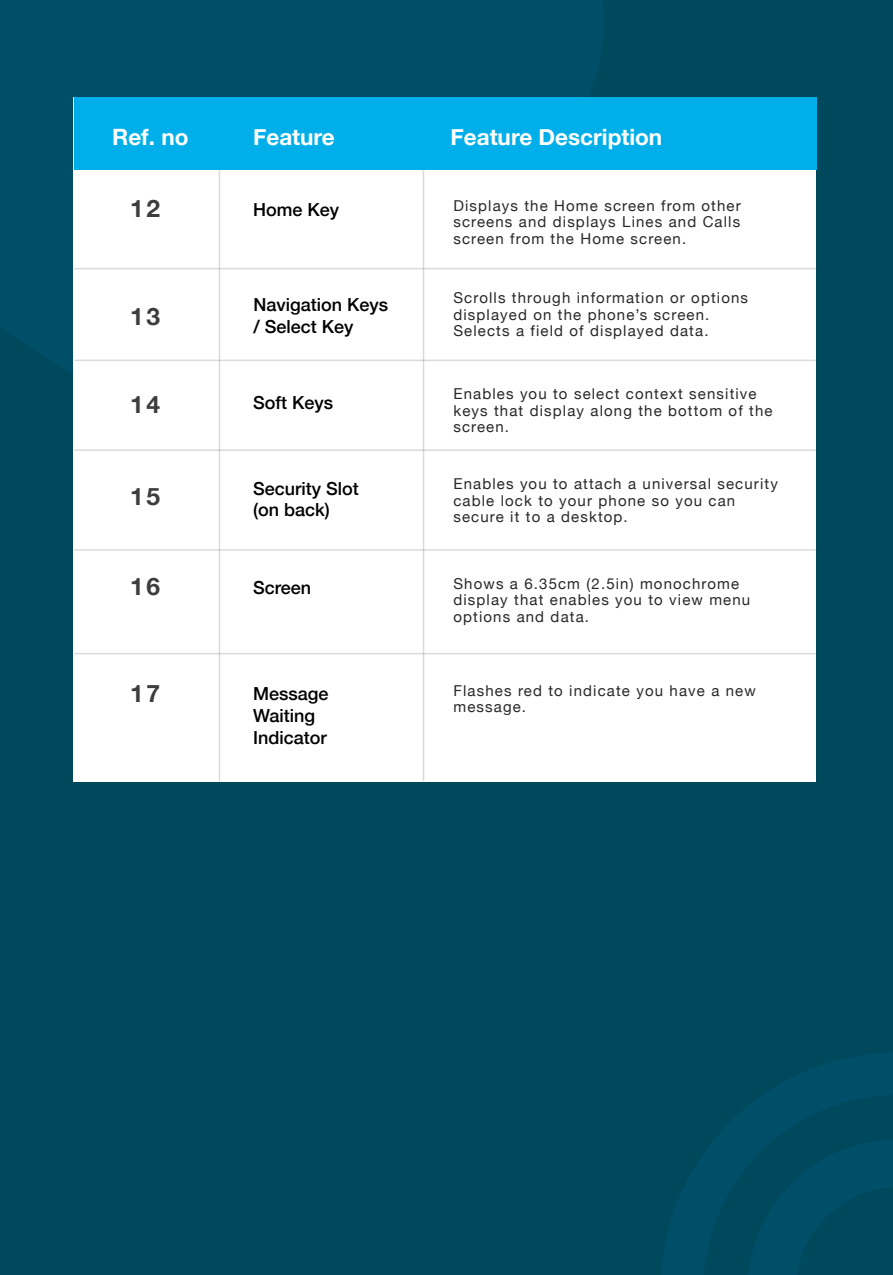
<style>
.page{position:relative;width:893px;height:1275px;background:#fff}
.page>*{position:absolute;margin:0;border:0;box-sizing:border-box;transform-origin:0 0}
.t1{font:700 24px "Helvetica Neue";letter-spacing:.1em;color:#3d3d3d}
.t2{font:700 22.5px "Helvetica Neue";color:#fff}
.t3{font:500 18px/21.6px "Helvetica Neue";color:#000}
.t4{font:15px/16.5px "Helvetica Neue";letter-spacing:.075em;color:#282828}
</style>
<div class="page">
<div style="left:0;top:0;width:892px;height:1275px;background:#00495d"></div>
<div style="left:73px;top:97px;width:742px;height:684px;background:#fff"></div>
<hr style="left:219px;top:97px;width:1px;height:684px;background:#43444a">
<hr style="left:423px;top:97px;width:1px;height:684px;background:#43444a">
<hr style="left:74px;top:268px;width:742px;height:1px;background:#43444a">
<hr style="left:74px;top:449px;width:742px;height:2px;background:#43444a">
<hr style="left:74px;top:549px;width:742px;height:2px;background:#43444a">
<hr style="left:74px;top:653px;width:742px;height:1px;background:#43444a">
<hr style="left:74px;top:360px;width:742px;height:1px;background:#43444a">
<div style="left:74px;top:97px;width:742px;height:72px;background:#00afe9"></div>
<h2 class="t2" style="left:112px;top:119px;width:78px">Ref. no</h2>
<h2 class="t2" style="left:253px;top:119px;width:83px">Feature</h2>
<h2 class="t2" style="left:450px;top:119px;width:213px">Feature Description</h2>
<h1 class="t1" style="left:130px;top:190px;width:31px">12</h1>
<h1 class="t1" style="left:130px;top:298px;width:31px">13</h1>
<h1 class="t1" style="left:130px;top:386px;width:31px">14</h1>
<h1 class="t1" style="left:130px;top:478px;width:31px">15</h1>
<h1 class="t1" style="left:130px;top:568px;width:31px">16</h1>
<h1 class="t1" style="left:130px;top:675px;width:31px">17</h1>
<p class="t3" style="left:253px;top:197px;width:88px">Home Key</p>
<p class="t3" style="left:253px;top:293px;width:136px">Navigation Keys / Select Key</p>
<p class="t3" style="left:253px;top:390px;width:82px">Soft Keys</p>
<p class="t3" style="left:253px;top:476px;width:107px">Security Slot (on back)</p>
<p class="t3" style="left:253px;top:575px;width:60px">Screen</p>
<p class="t3" style="left:253px;top:682px;width:77px">Message<br>Waiting<br>Indicator</p>
<p class="t4" style="left:453px;top:198px;width:289px;text-align:justify">Displays the Home screen from other screens and displays Lines and Calls screen from the Home screen.</p>
<p class="t4" style="left:453px;top:291px;width:296px">Scrolls through information or options displayed on the phone’s screen.<br>Selects a field of displayed data.</p>
<p class="t4" style="left:453px;top:387px;width:320px">Enables you to select context sensitive keys that display along the bottom of the screen.</p>
<p class="t4" style="left:453px;top:476px;width:326px">Enables you to attach a universal security cable lock to your phone so you can secure it to a desktop.</p>
<p class="t4" style="left:453px;top:576px;width:298px">Shows a 6.35cm (2.5in) monochrome display that enables you to view menu options and data.</p>
<p class="t4" style="left:453px;top:683px;width:304px">Flashes red to indicate you have a new message.</p>
</div>
